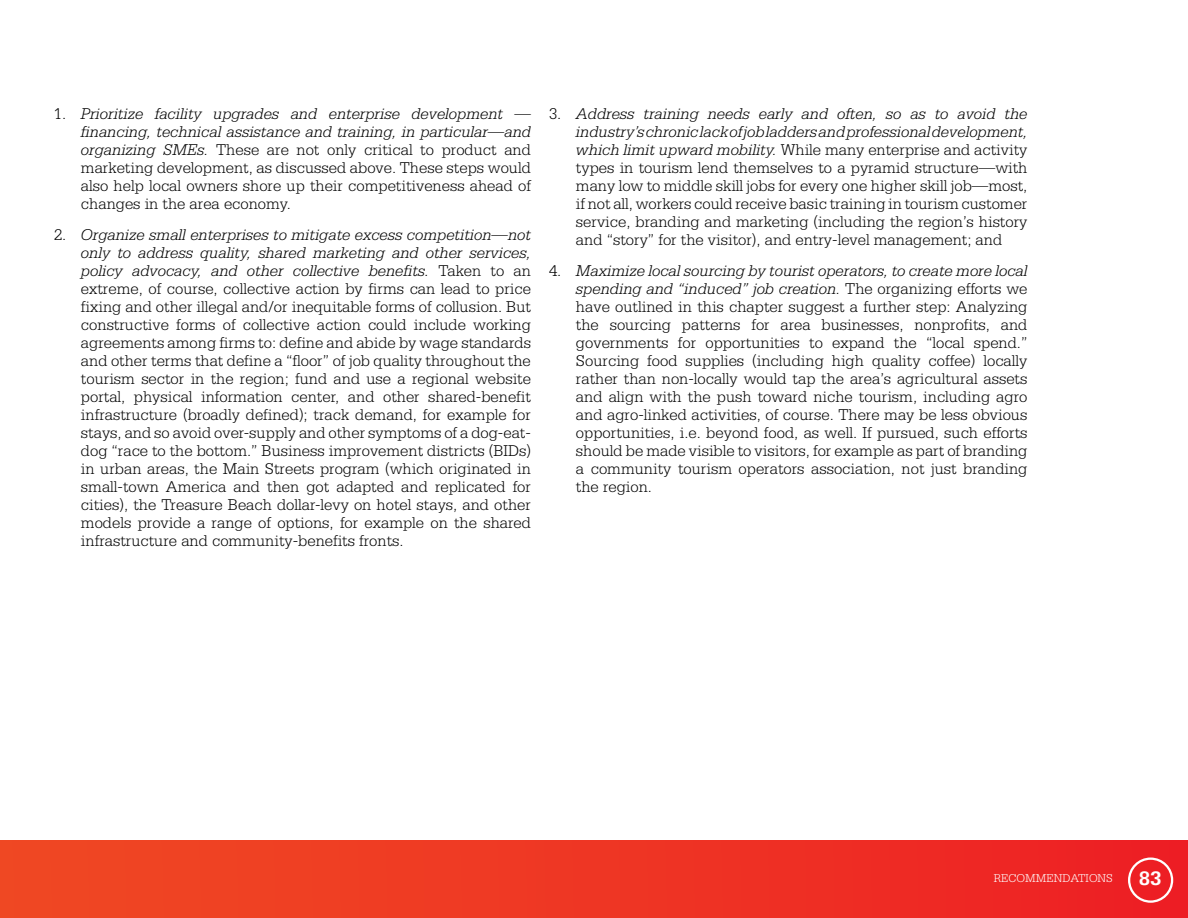
<style>
.page{position:relative;width:1188px;height:918px;background:#fff}
.page>*{position:absolute;margin:0;border:0;box-sizing:border-box;transform-origin:0 0}
.t1{font:700 20.7px "Serifa Std";color:#fff}
.t2{font:300 16.5px/18px "Serifa Std";color:#000;text-align:justify}
.t3{font:300 12px "Serifa Std";color:#fff}
.s1{font-style:italic}
</style>
<div class="page">
<div style="left:0;top:840px;width:1188px;height:78px;background:linear-gradient(to right,#ef4922,#ed2126)"></div>
<div style="left:1128px;top:858px;width:45px;height:45px;border:2px solid #fff;border-radius:50%"></div>
<p class="t2" style="left:81px;top:105px;width:452px;text-indent:-27px">1. <span class="s1">Prioritize facility upgrades and enterprise development — financing, technical assistance and training, in particular—and organizing SMEs.</span> These are not only critical to product and marketing development, as discussed above. These steps would also help local owners shore up their competitiveness ahead of changes in the area economy.</p>
<p class="t2" style="left:81px;top:226px;width:452px;text-indent:-27px">2. <span class="s1">Organize small enterprises to mitigate excess competition—not only to address quality, shared marketing and other services, policy advocacy, and other collective benefits.</span> Taken to an extreme, of course, collective action by firms can lead to price fixing and other illegal and/or inequitable forms of collusion. But constructive forms of collective action could include working agreements among firms to: define and abide by wage standards and other terms that define a “floor” of job quality throughout the tourism sector in the region; fund and use a regional website portal, physical information center, and other shared-benefit infrastructure (broadly defined); track demand, for example for stays, and so avoid over-supply and other symptoms of a dog-eat&shy;dog “race to the bottom.” Business improvement districts (BIDs) in urban areas, the Main Streets program (which originated in small-town America and then got adapted and replicated for cities), the Treasure Beach dollar-levy on hotel stays, and other models provide a range of options, for example on the shared infrastructure and community-benefits fronts.</p>
<p class="t2" style="left:576px;top:105px;width:453px;text-indent:-27px">3. <span class="s1">Address training needs early and often, so as to avoid the industry’s chronic lack of job ladders and professional development, which limit upward mobility.</span> While many enterprise and activity types in tourism lend themselves to a pyramid structure—with many low to middle skill jobs for every one higher skill job—most, if not all, workers could receive basic training in tourism customer service, branding and marketing (including the region’s history and “story” for the visitor), and entry-level management; and</p>
<p class="t2" style="left:576px;top:262px;width:453px;text-indent:-27px">4. <span class="s1">Maximize local sourcing by tourist operators, to create more local spending and “induced” job creation.</span> The organizing efforts we have outlined in this chapter suggest a further step: Analyzing the sourcing patterns for area businesses, nonprofits, and governments for opportunities to expand the “local spend.” Sourcing food supplies (including high quality coffee) locally rather than non-locally would tap the area’s agricultural assets and align with the push toward niche tourism, including agro and agro-linked activities, of course. There may be less obvious opportunities, i.e. beyond food, as well. If pursued, such efforts should be made visible to visitors, for example as part of branding a community tourism operators association, not just branding the region.</p>
<p class="t3" style="left:994px;top:871px;width:121px">RECOMMENDATIONS</p>
<p class="t1" style="left:1139px;top:866px;width:24px">83</p>
</div>
